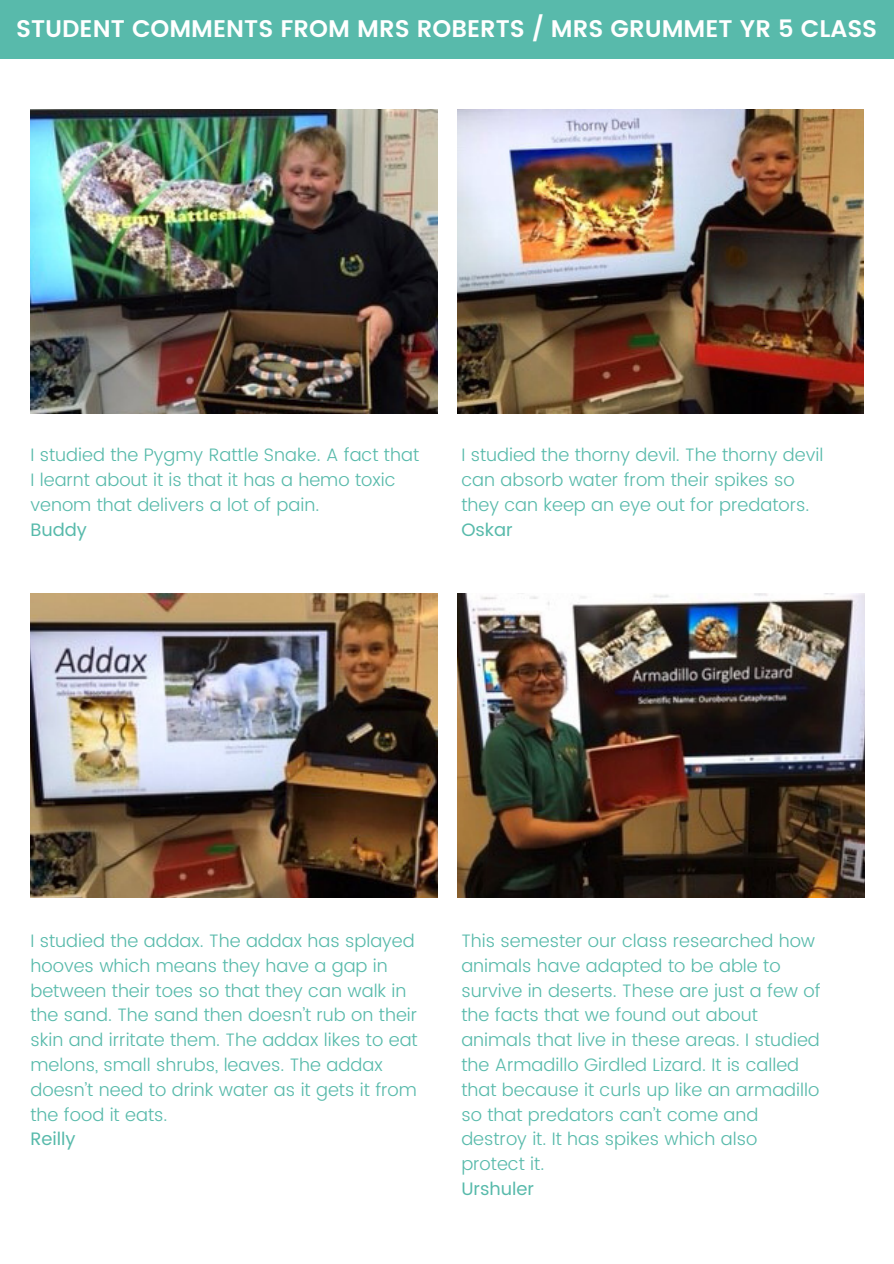
<style>
.page{position:relative;width:894px;height:1264px;background:#fff}
.page>*{position:absolute;margin:0;border:0;box-sizing:border-box;transform-origin:0 0}
.t1{font:600 24px "Poppins";color:#fff}
.t2{font:300 18px/24.8px "Poppins";color:#58baab}
.t3{font:18px "Poppins";color:#58baab}
</style>
<div class="page">
<div style="left:0;top:0;width:893px;height:59px;background:#58baab"></div>
<img style="left:30px;top:110px;width:407px;height:304px">
<img style="left:457px;top:110px;width:406px;height:303px">
<img style="left:457px;top:593px;width:407px;height:304px">
<img style="left:30px;top:593px;width:407px;height:304px">
<h1 class="t1" style="left:16px;top:14px;width:862px">STUDENT COMMENTS FROM MRS ROBERTS / MRS GRUMMET YR 5 CLASS</h1>
<p class="t2" style="left:30px;top:443px;width:390px">I studied the Pygmy Rattle Snake. A fact that<br>I learnt about it is that it has a hemo toxic venom that delivers a lot of pain.</p>
<p class="t3" style="left:30px;top:519px;width:58px">Buddy</p>
<p class="t2" style="left:461px;top:443px;width:363px">I studied the thorny devil. The thorny devil can absorb water from their spikes so they can keep an eye out for predators.</p>
<p class="t3" style="left:461px;top:519px;width:53px">Oskar</p>
<p class="t2" style="left:30px;top:928px;width:388px">I studied the addax. The addax has splayed hooves which means they have a gap in between their toes so that they can walk in the sand. The sand then doesn’t rub on their skin and irritate them. The addax likes to eat melons, small shrubs, leaves. The addax doesn’t need to drink water as it gets it from the food it eats.</p>
<p class="t3" style="left:30px;top:1128px;width:47px">Reilly</p>
<p class="t2" style="left:461px;top:928px;width:361px">This semester our class researched how animals have adapted to be able to survive in deserts. These are just a few of the facts that we found out about animals that live in these areas. I studied the Armadillo Girdled Lizard. It is called that because it curls up like an armadillo so that predators can’t come and destroy it. It has spikes which also protect it.</p>
<p class="t3" style="left:461px;top:1178px;width:74px">Urshuler</p>
</div>
